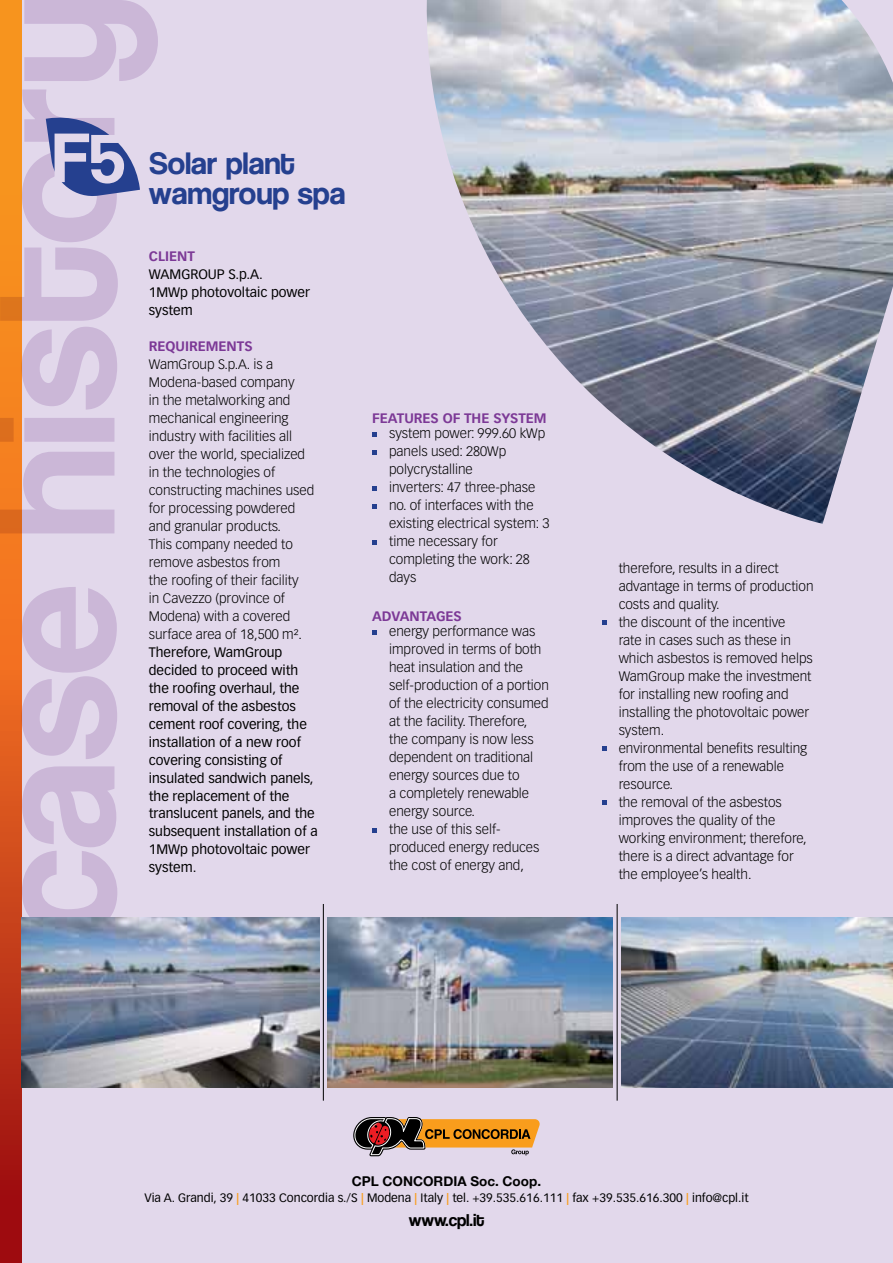
<style>
.page{position:relative;width:893px;height:1263px;background:#fff}
.page>*{position:absolute;margin:0;border:0;box-sizing:border-box;transform-origin:0 0}
.t1{font:67.5px "Coolvetica";color:#e2d8eb}
.t2{font:30px/30px "Coolvetica";letter-spacing:.005em;color:#25408f}
.t3{font:16.5px "Coolvetica";color:#000}
.t4{font:300 13.5px/18px "Vectora LH";color:#000}
.t5{font:13.5px/18px "Vectora LH";color:#000}
.t6{font:700 13.5px "Vectora LH";color:#7c3996}
.t7{font:700 13.5px "Helvetica Neue";color:#000}
.t8{font:12px "Vectora LH";color:#000}
.s1{font-weight:700;color:#f99d1c}
</style>
<div class="page">
<div style="left:20px;top:0;width:873px;height:1263px;background:#e2d8eb"></div>
<svg style="left:0;top:933px;width:21px;height:330px;background:#ad2114"></svg>
<svg style="left:0;top:0;width:158px;height:933px"></svg>
<svg style="left:372px;top:432px;width:5px;height:5px"></svg>
<svg style="left:372px;top:450px;width:5px;height:5px"></svg>
<svg style="left:372px;top:486px;width:5px;height:5px"></svg>
<svg style="left:372px;top:504px;width:5px;height:5px"></svg>
<svg style="left:372px;top:540px;width:5px;height:5px"></svg>
<svg style="left:372px;top:630px;width:5px;height:5px"></svg>
<svg style="left:372px;top:828px;width:5px;height:5px"></svg>
<svg style="left:46px;top:112px;width:94px;height:87px"></svg>
<svg style="left:353px;top:1117px;width:187px;height:40px"></svg>
<img style="left:426px;top:0;width:467px;height:524px">
<img style="left:21px;top:917px;width:298px;height:170px">
<img style="left:328px;top:917px;width:284px;height:170px">
<img style="left:621px;top:917px;width:272px;height:170px">
<hr style="left:323px;top:904px;width:1px;height:197px;background:#000">
<hr style="left:617px;top:904px;width:1px;height:197px;background:#000">
<svg style="left:602px;top:620px;width:5px;height:5px"></svg>
<svg style="left:602px;top:746px;width:5px;height:5px"></svg>
<svg style="left:602px;top:800px;width:5px;height:5px"></svg>
<h1 class="t1" style="left:54px;top:123px;width:72px">F5</h1>
<h2 class="t2" style="left:149px;top:150px;width:198px">Solar plant wamgroup spa</h2>
<p class="t6" style="left:149px;top:248px;width:9px">CLIENT</p>
<p class="t5" style="left:149px;top:265px;width:163px">WAMGROUP S.p.A.<br>1MWp photovoltaic power system</p>
<p class="t6" style="left:149px;top:338px;width:105px">REQUIREMENTS</p>
<p class="t4" style="left:149px;top:355px;width:167px">WamGroup S.p.A. is a<br>Modena-based company<br>in the metalworking and mechanical engineering industry with facilities all over the world, specialized in the technologies of constructing machines used for processing powdered and granular products.<br>This company needed to remove asbestos from<br>the roofing of their facility<br>in Cavezzo (province of<br>Modena) with a covered surface area of 18,500 m².</p>
<p class="t5" style="left:149px;top:643px;width:170px">Therefore, WamGroup decided to proceed with the roofing overhaul, the removal of the asbestos cement roof covering, the installation of a new roof covering consisting of insulated sandwich panels, the replacement of the translucent panels, and the subsequent installation of a<br>1MWp photovoltaic power system.</p>
<p class="t6" style="left:372px;top:410px;width:176px">FEATURES OF THE SYSTEM</p>
<p class="t4" style="left:389px;top:425px;width:162px">system power: 999.60 kWp panels used: 280Wp polycrystalline<br>inverters: 47 three-phase no. of interfaces with the existing electrical system: 3 time necessary for completing the work: 28 days</p>
<p class="t6" style="left:372px;top:608px;width:91px">ADVANTAGES</p>
<p class="t4" style="left:389px;top:623px;width:161px">energy performance was improved in terms of both heat insulation and the self-production of a portion of the electricity consumed at the facility. Therefore, the company is now less dependent on traditional energy sources due to<br>a completely renewable energy source.<br>the use of this self&shy;produced energy reduces the cost of energy and,</p>
<p class="t4" style="left:619px;top:559px;width:196px">therefore, results in a direct advantage in terms of production costs and quality.<br>the discount of the incentive<br>rate in cases such as these in which asbestos is removed helps<br>WamGroup make the investment for installing new roofing and installing the photovoltaic power system.<br>environmental benefits resulting from the use of a renewable resource.<br>the removal of the asbestos improves the quality of the working environment; therefore, there is a direct advantage for the employee’s health.</p>
<p class="t7" style="left:352px;top:1172px;width:191px">CPL CONCORDIA Soc. Coop.</p>
<p class="t8" style="left:144px;top:1191px;width:606px">Via A. Grandi, 39 <span class="s1">|</span> 41033 Concordia s./S <span class="s1">|</span> Modena <span class="s1">|</span> Italy <span class="s1">|</span> tel. +39.535.616.111 <span class="s1">|</span> fax +39.535.616.300 <span class="s1">|</span> info@cpl.it</p>
<p class="t3" style="left:409px;top:1212px;width:77px">www.cpl.it</p>
</div>
